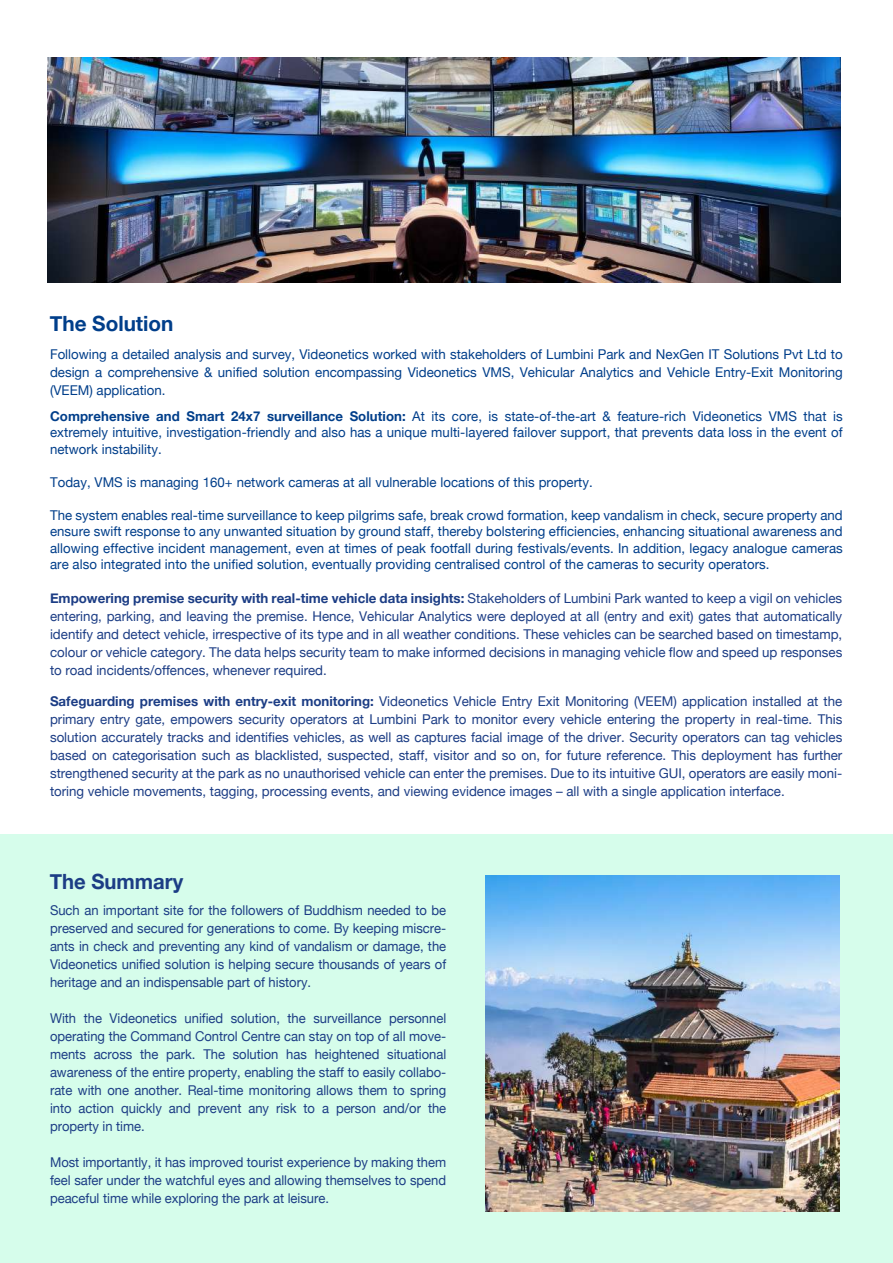
<style>
.page{position:relative;width:893px;height:1263px;background:#fff}
.page>*{position:absolute;margin:0;border:0;box-sizing:border-box;transform-origin:0 0}
.t1{font:700 21px "Helvetica Neue";color:#003e8a}
.t2{font:700 21px "Helvetica Neue";color:#1c3d85;scale:.96 1}
.t3{font:13.5px/18px "Helvetica Neue";color:#1c3d85;text-align:justify}
.t4{font:13.5px/16.5px "Helvetica Neue";letter-spacing:.005em;color:#003e8a;text-align:justify}
.t5{font:13.5px/18px "Helvetica Neue";color:#1c3d85;text-align:justify;scale:.96 1}
.s1{font-weight:700}
</style>
<div class="page">
<div style="left:1px;top:835px;width:892px;height:428px;background:#d6fdeb"></div>
<img style="left:47px;top:58px;width:793px;height:224px">
<img style="left:486px;top:875px;width:354px;height:336px">
<h1 class="t1" style="left:50px;top:310px;width:125px">The Solution</h1>
<p class="t4" style="left:50px;top:345px;width:794px;line-height:18px">Following a detailed analysis and survey, Videonetics worked with stakeholders of Lumbini Park and NexGen IT Solutions Pvt Ltd to design a comprehensive &amp; unified solution encompassing Videonetics VMS, Vehicular Analytics and Vehicle Entry-Exit Monitoring (VEEM) application.</p>
<p class="t4" style="left:50px;top:408px;width:794px"><span class="s1">Comprehensive and Smart 24x7 surveillance Solution:</span> At its core, is state-of-the-art &amp; feature-rich Videonetics VMS that is extremely intuitive, investigation-friendly and also has a unique multi-layered failover support, that prevents data loss in the event of network instability.</p>
<p class="t4" style="left:50px;top:474px;width:544px">Today, VMS is managing 160+ network cameras at all vulnerable locations of this property.</p>
<p class="t4" style="left:50px;top:507px;width:794px">The system enables real-time surveillance to keep pilgrims safe, break crowd formation, keep vandalism in check, secure property and ensure swift response to any unwanted situation by ground staff, thereby bolstering efficiencies, enhancing situational awareness and allowing effective incident management, even at times of peak footfall during festivals/events. In addition, legacy analogue cameras are also integrated into the unified solution, eventually providing centralised control of the cameras to security operators.</p>
<p class="t3" style="left:50px;top:589px;width:794px"><span class="s1">Empowering premise security with real-time vehicle data insights:</span> Stakeholders of Lumbini Park wanted to keep a vigil on vehicles entering, parking, and leaving the premise. Hence, Vehicular Analytics were deployed at all (entry and exit) gates that automatically identify and detect vehicle, irrespective of its type and in all weather conditions. These vehicles can be searched based on timestamp, colour or vehicle category. The data helps security team to make informed decisions in managing vehicle flow and speed up responses to road incidents/offences, whenever required.</p>
<p class="t3" style="left:50px;top:692px;width:794px"><span class="s1">Safeguarding premises with entry-exit monitoring:</span> Videonetics Vehicle Entry Exit Monitoring (VEEM) application installed at the primary entry gate, empowers security operators at Lumbini Park to monitor every vehicle entering the property in real-time. This solution accurately tracks and identifies vehicles, as well as captures facial image of the driver. Security operators can tag vehicles based on categorisation such as blacklisted, suspected, staff, visitor and so on, for future reference. This deployment has further strengthened security at the park as no unauthorised vehicle can enter the premises. Due to its intuitive GUI, operators are easily moni&shy;toring vehicle movements, tagging, processing events, and viewing evidence images – all with a single application interface.</p>
<h1 class="t2" style="left:50px;top:869px;width:140px">The Summary</h1>
<p class="t5" style="left:50px;top:901px;width:414px">Such an important site for the followers of Buddhism needed to be preserved and secured for generations to come. By keeping miscre&shy;ants in check and preventing any kind of vandalism or damage, the Videonetics unified solution is helping secure thousands of years of heritage and an indispensable part of history.</p>
<p class="t5" style="left:50px;top:1009px;width:414px">With the Videonetics unified solution, the surveillance personnel operating the Command Control Centre can stay on top of all move&shy;ments across the park. The solution has heightened situational awareness of the entire property, enabling the staff to easily collabo&shy;rate with one another. Real-time monitoring allows them to spring into action quickly and prevent any risk to a person and/or the property in time.</p>
<p class="t5" style="left:50px;top:1153px;width:414px">Most importantly, it has improved tourist experience by making them feel safer under the watchful eyes and allowing themselves to spend peaceful time while exploring the park at leisure.</p>
</div>
